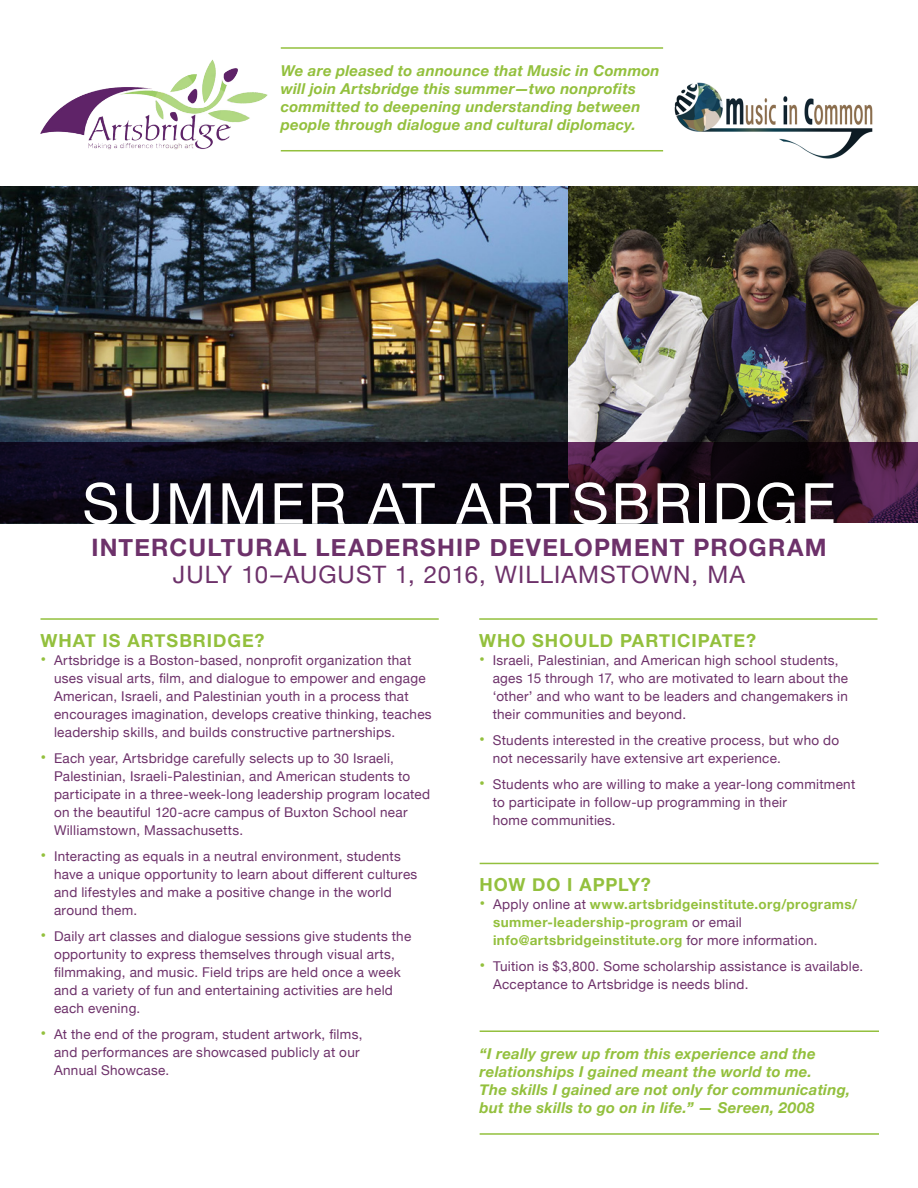
<style>
.page{position:relative;width:918px;height:1188px;background:#fff}
.page>*{position:absolute;margin:0;border:0;box-sizing:border-box;transform-origin:0 0}
.t1{font:56.7px "Helvetica Neue";letter-spacing:.05em;color:#fff}
.Subtitle{font:700 24px/27px "Helvetica Neue";letter-spacing:.05em;color:#6d316a;text-align:center}
.Subheads{font:700 18px "Helvetica Neue";letter-spacing:.05em;color:#93c03d}
.t2{font:italic 700 15px/18px "Helvetica Neue";letter-spacing:.015em;color:#93c03d}
.t3{font:13.5px/18px "Helvetica Neue";letter-spacing:.02em;color:#6d316a}
.t4{font:700 13.5px/18px "Helvetica Neue";letter-spacing:.03em;color:#93c03d}
.s1{font-weight:400}
.s2{font-weight:700;font-size:16.5px;color:#93c03d}
.s3{font-size:16.5px}
.s4{font-weight:400;color:#6d316a}
</style>
<div class="page">
<svg style="left:723px;top:862px;width:156px;height:3px"></svg>
<img style="left:675px;top:83px;width:198px;height:75px">
<svg style="left:813px;top:83px;width:60px;height:20px"></svg>
<img style="left:0;top:186px;width:569px;height:256px">
<hr style="left:40px;top:618px;width:399px;height:2px;background:#93c03d">
<hr style="left:480px;top:863px;width:399px;height:1px;background:#93c03d">
<hr style="left:479px;top:618px;width:399px;height:2px;background:#93c03d">
<img style="left:40px;top:59px;width:228px;height:91px">
<img style="left:569px;top:186px;width:349px;height:256px">
<svg style="left:0;top:442px;width:918px;height:82px;background:#150b19"></svg>
<hr style="left:281px;top:47px;width:382px;height:2px;background:#93c03d">
<hr style="left:281px;top:150px;width:382px;height:1px;background:#93c03d">
<hr style="left:480px;top:1030px;width:399px;height:2px;background:#93c03d">
<hr style="left:480px;top:1133px;width:399px;height:2px;background:#93c03d">
<p class="t2" style="left:281px;top:62px;width:380px">We are pleased to announce that Music in Common will join Artsbridge this summer—two nonprofits committed to deepening understanding between people through dialogue and cultural diplomacy.</p>
<p class="t1" style="left:82px;top:463px;width:755px">SUMMER AT ARTSBRIDGE</p>
<p class="Subtitle" style="left:91px;top:534px;width:737px">INTERCULTURAL LEADERSHIP DEVELOPMENT PROGRAM<br><span class="s1">JULY 10–AUGUST 1, 2016, WILLIAMSTOWN, MA</span></p>
<p class="Subheads" style="left:40px;top:626px;width:225px">WHAT IS ARTSBRIDGE?</p>
<p class="t3" style="left:54px;top:652px;width:379px;text-indent:-14px"><span class="s2">•</span> Artsbridge is a Boston-based, nonprofit organization that uses visual arts, film, and dialogue to empower and engage American, Israeli, and Palestinian youth in a process that encourages imagination, develops creative thinking, teaches leadership skills, and builds constructive partnerships.</p>
<p class="t3" style="left:54px;top:750px;width:378px;text-indent:-14px"><span class="s2">•</span> Each year, Artsbridge carefully selects up to 30 Israeli, Palestinian, Israeli-Palestinian, and American students to participate in a three-week-long leadership program located on the beautiful 120-acre campus of Buxton School near Williamstown, Massachusetts.</p>
<p class="t3" style="left:54px;top:848px;width:365px;text-indent:-14px"><span class="s2">•</span> Interacting as equals in a neutral environment, students have a unique opportunity to learn about different cultures and lifestyles and make a positive change in the world around them.</p>
<p class="t3" style="left:54px;top:928px;width:359px;text-indent:-14px"><span class="s2">•</span> Daily art classes and dialogue sessions give students the opportunity to express themselves through visual arts, filmmaking, and music. Field trips are held once a week and a variety of fun and entertaining activities are held each evening.</p>
<p class="t3" style="left:54px;top:1026px;width:310px;text-indent:-14px"><span class="s2">•</span> At the end of the program, student artwork, films, and performances are showcased publicly at our<br>Annual Showcase.</p>
<p class="Subheads" style="left:479px;top:626px;width:278px">WHO SHOULD PARTICIPATE?</p>
<p class="t3" style="left:493px;top:652px;width:357px;text-indent:-14px"><span class="s2">•</span> Israeli, Palestinian, and American high school students, ages 15 through 17, who are motivated to learn about the ‘other’ and who want to be leaders and changemakers in their communities and beyond.</p>
<p class="t3" style="left:493px;top:732px;width:348px;text-indent:-14px"><span class="s2">•</span> Students interested in the creative process, but who do not necessarily have extensive art experience.</p>
<p class="t3" style="left:493px;top:776px;width:364px;text-indent:-14px"><span class="s2">•</span> Students who are willing to make a year-long commitment to participate in follow-up programming in their<br>home communities.</p>
<p class="Subheads" style="left:480px;top:871px;width:173px">HOW DO I APPLY?</p>
<p class="t4" style="left:493px;top:896px;width:365px;text-indent:-14px"><span class="s3">•</span> <span class="s4">Apply online at</span> www.artsbridgeinstitute.org/programs/ summer-leadership-program <span class="s4">or email </span>info@artsbridgeinstitute.org <span class="s4">for more information.</span></p>
<p class="t3" style="left:493px;top:958px;width:372px;text-indent:-14px"><span class="s2">•</span> Tuition is $3,800. Some scholarship assistance is available.<br>Acceptance to Artsbridge is needs blind.</p>
<p class="t2" style="left:480px;top:1045px;width:372px">“I really grew up from this experience and the relationships I gained meant the world to me.<br>The skills I gained are not only for communicating, but the skills to go on in life.” — Sereen, 2008</p>
</div>
